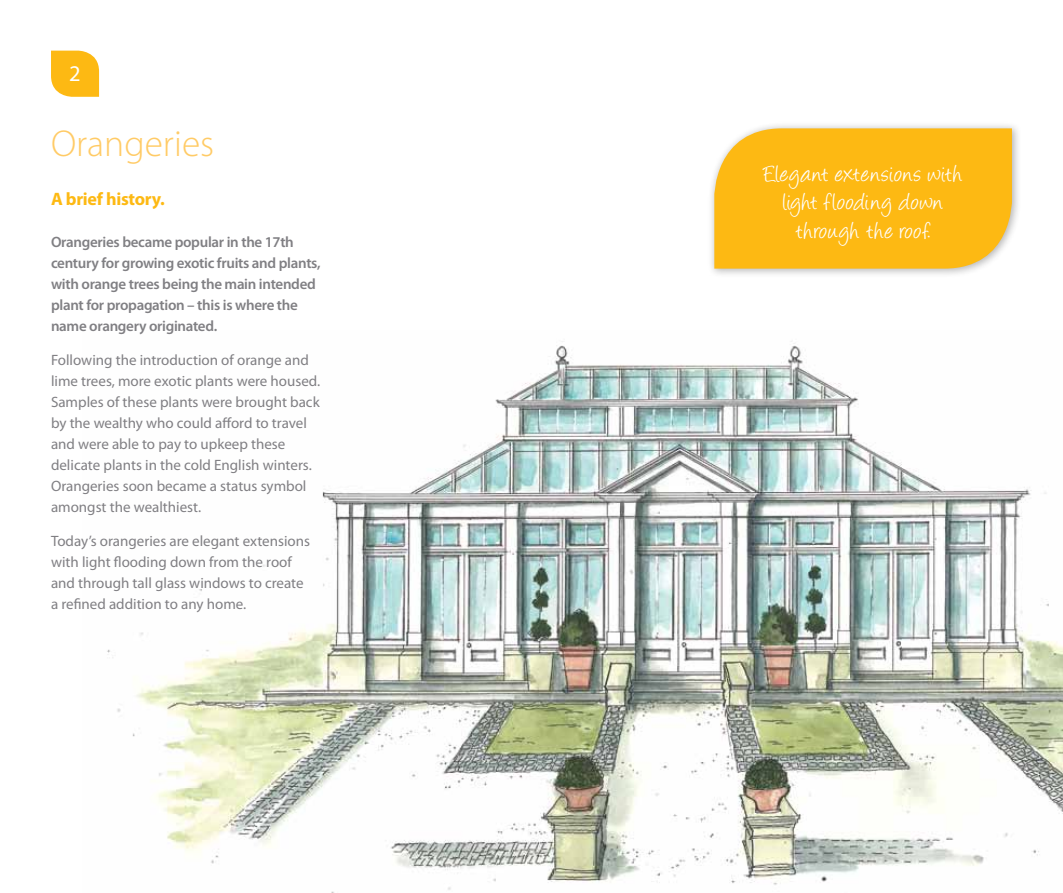
<style>
.page{position:relative;width:1063px;height:893px;background:#fff}
.page>*{position:absolute;margin:0;border:0;box-sizing:border-box;transform-origin:0 0}
.t1{font:300 37.5px "Myriad Pro";color:#ffcb66}
.t2{font:27px/28.5px "Angelina";letter-spacing:.03em;color:#fff;text-align:center}
.t3{font:22.5px "Myriad Pro";color:#fff}
.t4{font:700 18px "Myriad Pro";letter-spacing:-.015em;color:#fdb913}
.t5{font:15px/21px "Myriad Pro";color:#807f83}
.t6{font:600 15px/21px "Myriad Pro";letter-spacing:-.02em;color:#807f83}
</style>
<div class="page">
<img style="left:107px;top:341px;width:956px;height:552px">
<svg style="left:51px;top:51px;width:48px;height:46px;background:#fdbe26"></svg>
<div style="left:708px;top:122px;width:314px;height:156px;background:#000;opacity:.3"></div>
<div style="left:714px;top:128px;width:298px;height:141px;background:#fdb913"></div>
<h3 class="t3" style="left:69px;top:62px;width:13px">2</h3>
<h1 class="t1" style="left:51px;top:121px;width:165px">Orangeries</h1>
<p class="t4" style="left:51px;top:187px;width:115px">A brief history.</p>
<p class="t6" style="left:51px;top:231px;width:271px">Orangeries became popular in the 17th century for growing exotic fruits and plants, with orange trees being the main intended plant for propagation – this is where the name orangery originated.</p>
<p class="t5" style="left:51px;top:350px;width:271px">Following the introduction of orange and lime trees, more exotic plants were housed.<br>Samples of these plants were brought back by the wealthy who could afford to travel and were able to pay to upkeep these delicate plants in the cold English winters.<br>Orangeries soon became a status symbol amongst the wealthiest.</p>
<p class="t5" style="left:51px;top:530px;width:261px">Today’s orangeries are elegant extensions with light flooding down from the roof and through tall glass windows to create a refined addition to any home.</p>
<h2 class="t2" style="left:764px;top:162px;width:200px">Elegant extensions with light flooding down through the roof.</h2>
</div>
